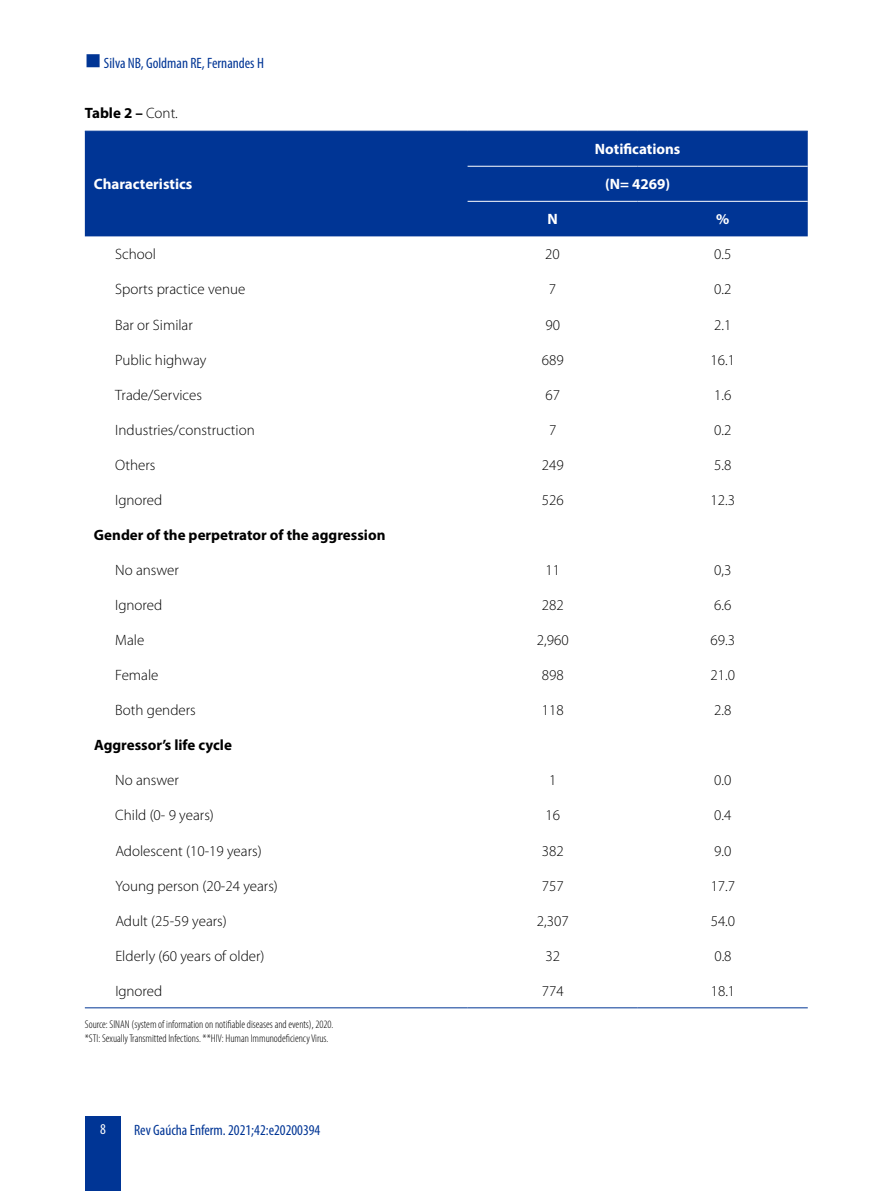
<style>
.page{position:relative;width:893px;height:1191px;background:#fff}
.page>*{position:absolute;margin:0;border:0;box-sizing:border-box;transform-origin:0 0}
.t1{font:300 15px "Myriad Pro";color:#000}
.t2{font:700 15px "Myriad Pro";color:#000}
.t3{font:condensed 15px "Myriad Pro";color:#003595}
.t4{font:700 15px "Myriad Pro";color:#fff}
.t5{font:condensed 15px "Myriad Pro";color:#fff}
.t6{font:300 condensed 11.25px/13.5px "Myriad Pro";color:#000}
.s1{font-weight:300}
</style>
<div class="page">
<div style="left:85px;top:1116px;width:36px;height:75px;background:#003595"></div>
<div style="left:85px;top:132px;width:723px;height:104px;background:#003595"></div>
<hr style="left:85px;top:131px;width:383px;height:1px;background:#003595">
<hr style="left:468px;top:131px;width:170px;height:1px;background:#003595">
<hr style="left:638px;top:131px;width:170px;height:1px;background:#003595">
<hr style="left:85px;top:1007px;width:383px;height:1px;background:#003595">
<hr style="left:468px;top:1007px;width:170px;height:1px;background:#003595">
<hr style="left:638px;top:1007px;width:170px;height:1px;background:#003595">
<hr style="left:468px;top:166px;width:170px;height:1px;background:#fff">
<hr style="left:638px;top:166px;width:170px;height:1px;background:#fff">
<hr style="left:468px;top:201px;width:170px;height:1px;background:#fff">
<hr style="left:638px;top:201px;width:170px;height:1px;background:#fff">
<p class="t3" style="left:104px;top:54px;width:162px">Silva NB, Goldman RE, Fernandes H</p>
<p class="t2" style="left:85px;top:103px;width:95px">Table 2 – <span class="s1">Cont.</span></p>
<p class="t4" style="left:94px;top:175px;width:100px">Characteristics</p>
<p class="t4" style="left:595px;top:139px;width:87px">Notifications</p>
<p class="t4" style="left:605px;top:175px;width:67px">(N= 4269)</p>
<p class="t4" style="left:547px;top:210px;width:12px">N</p>
<p class="t4" style="left:716px;top:210px;width:15px">%</p>
<p class="t1" style="left:115px;top:245px;width:42px">School</p>
<p class="t1" style="left:545px;top:245px;width:16px">20</p>
<p class="t1" style="left:714px;top:245px;width:19px">0.5</p>
<p class="t1" style="left:115px;top:280px;width:132px">Sports practice venue</p>
<p class="t1" style="left:549px;top:280px;width:9px">7</p>
<p class="t1" style="left:714px;top:280px;width:19px">0.2</p>
<p class="t1" style="left:115px;top:315px;width:79px">Bar or Similar</p>
<p class="t1" style="left:545px;top:315px;width:16px">90</p>
<p class="t1" style="left:714px;top:315px;width:19px">2.1</p>
<p class="t1" style="left:115px;top:350px;width:93px">Public highway</p>
<p class="t1" style="left:542px;top:350px;width:23px">689</p>
<p class="t1" style="left:710px;top:350px;width:26px">16.1</p>
<p class="t1" style="left:115px;top:385px;width:88px">Trade/Services</p>
<p class="t1" style="left:545px;top:385px;width:16px">67</p>
<p class="t1" style="left:714px;top:385px;width:19px">1.6</p>
<p class="t1" style="left:115px;top:421px;width:141px">Industries/construction</p>
<p class="t1" style="left:549px;top:421px;width:9px">7</p>
<p class="t1" style="left:714px;top:421px;width:19px">0.2</p>
<p class="t1" style="left:115px;top:456px;width:42px">Others</p>
<p class="t1" style="left:542px;top:456px;width:23px">249</p>
<p class="t1" style="left:714px;top:456px;width:19px">5.8</p>
<p class="t1" style="left:115px;top:491px;width:48px">Ignored</p>
<p class="t1" style="left:542px;top:491px;width:23px">526</p>
<p class="t1" style="left:710px;top:491px;width:26px">12.3</p>
<p class="t2" style="left:94px;top:525px;width:293px">Gender of the perpetrator of the aggression</p>
<p class="t1" style="left:115px;top:561px;width:65px">No answer</p>
<p class="t1" style="left:545px;top:561px;width:16px">11</p>
<p class="t1" style="left:714px;top:561px;width:19px">0,3</p>
<p class="t1" style="left:115px;top:596px;width:48px">Ignored</p>
<p class="t1" style="left:542px;top:596px;width:23px">282</p>
<p class="t1" style="left:714px;top:596px;width:19px">6.6</p>
<p class="t1" style="left:115px;top:631px;width:31px">Male</p>
<p class="t1" style="left:537px;top:631px;width:33px">2,960</p>
<p class="t1" style="left:711px;top:631px;width:26px">69.3</p>
<p class="t1" style="left:115px;top:666px;width:45px">Female</p>
<p class="t1" style="left:542px;top:666px;width:23px">898</p>
<p class="t1" style="left:711px;top:666px;width:26px">21.0</p>
<p class="t1" style="left:115px;top:701px;width:82px">Both genders</p>
<p class="t1" style="left:542px;top:701px;width:23px">118</p>
<p class="t1" style="left:714px;top:701px;width:19px">2.8</p>
<p class="t2" style="left:94px;top:735px;width:139px">Aggressor’s life cycle</p>
<p class="t1" style="left:115px;top:771px;width:65px">No answer</p>
<p class="t1" style="left:549px;top:771px;width:9px">1</p>
<p class="t1" style="left:714px;top:771px;width:19px">0.0</p>
<p class="t1" style="left:115px;top:806px;width:100px">Child (0- 9 years)</p>
<p class="t1" style="left:545px;top:806px;width:16px">16</p>
<p class="t1" style="left:714px;top:806px;width:19px">0.4</p>
<p class="t1" style="left:115px;top:841px;width:148px">Adolescent (10-19 years)</p>
<p class="t1" style="left:542px;top:841px;width:23px">382</p>
<p class="t1" style="left:714px;top:841px;width:19px">9.0</p>
<p class="t1" style="left:115px;top:876px;width:164px">Young person (20-24 years)</p>
<p class="t1" style="left:542px;top:876px;width:23px">757</p>
<p class="t1" style="left:711px;top:876px;width:26px">17.7</p>
<p class="t1" style="left:115px;top:911px;width:113px">Adult (25-59 years)</p>
<p class="t1" style="left:537px;top:911px;width:33px">2,307</p>
<p class="t1" style="left:711px;top:911px;width:26px">54.0</p>
<p class="t1" style="left:115px;top:946px;width:151px">Elderly (60 years of older)</p>
<p class="t1" style="left:546px;top:946px;width:16px">32</p>
<p class="t1" style="left:714px;top:946px;width:19px">0.8</p>
<p class="t1" style="left:115px;top:981px;width:48px">Ignored</p>
<p class="t1" style="left:542px;top:981px;width:23px">774</p>
<p class="t1" style="left:711px;top:981px;width:26px">18.1</p>
<p class="t6" style="left:85px;top:1017px;width:250px">Source: SINAN (system of information on notifiable diseases and events), 2020. *STI: Sexually Transmitted Infections. **HIV: Human Immunodeficiency Virus.</p>
<p class="t5" style="left:100px;top:1120px;width:7px">8</p>
<p class="t3" style="left:134px;top:1121px;width:188px">Rev Gaúcha Enferm. 2021;42:e20200394</p>
</div>
